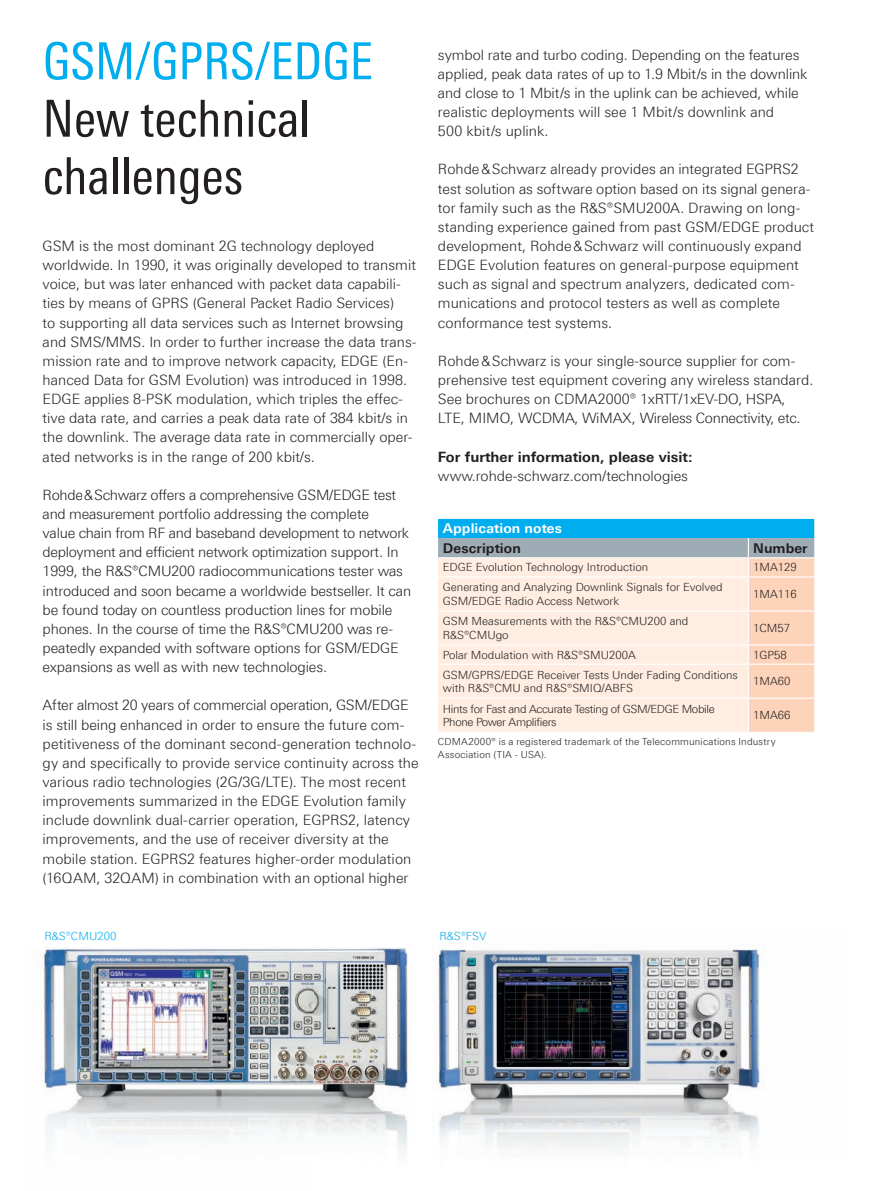
<style>
.page{position:relative;width:893px;height:1191px;background:#fff}
.page>*{position:absolute;margin:0;border:0;box-sizing:border-box;transform-origin:0 0}
.t1{font:51px/57.4px "Linotype Univers 420 Cn";color:#231f20}
.t2{font:51px "Linotype Univers 420 Cn";color:#00aeef}
.t3{font:300 14.25px/19.2px "Linotype Univers 330";color:#231f20}
.t4{font:700 14.25px "Linotype Univers 630";color:#231f20}
.t5{font:700 13.5px "Linotype Univers 630";letter-spacing:.01em;color:#231f20}
.t6{font:700 13.5px "Linotype Univers 630";letter-spacing:.01em;color:#fff}
.t7{font:300 11.25px/13.5px "Linotype Univers 330";color:#231f20}
.t8{font:300 11.25px/13.5px "Linotype Univers 330";letter-spacing:-.03em;color:#231f20}
.t9{font:300 11.25px "Linotype Univers 330";color:#00aeef}
.t10{font:300 9.75px/13.5px "Linotype Univers 330";letter-spacing:.02em;color:#231f20}
</style>
<div class="page">
<img style="left:438px;top:948px;width:322px;height:202px">
<svg style="left:438px;top:519px;width:376px;height:212px;background:#ddded8"></svg>
<hr style="left:438px;top:663px;width:310px;height:2px;background:#fff">
<hr style="left:748px;top:663px;width:66px;height:2px;background:#fff">
<hr style="left:748px;top:665px;width:1px;height:32px;background:#fff">
<hr style="left:438px;top:697px;width:310px;height:2px;background:#fff">
<hr style="left:748px;top:697px;width:66px;height:2px;background:#fff">
<hr style="left:748px;top:699px;width:1px;height:32px;background:#fff">
<img style="left:40px;top:947px;width:368px;height:207px">
<h1 class="t2" style="left:43px;top:31px;width:332px">GSM/GPRS/EDGE</h1>
<h1 class="t1" style="left:43px;top:89px;width:269px">New technical challenges</h1>
<p class="t3" style="left:43px;top:236px;width:375px">GSM is the most dominant 2G technology deployed worldwide. In 1990, it was originally developed to transmit voice, but was later enhanced with packet data capabili&shy;ties by means of GPRS (General Packet Radio Services)<br>to supporting all data services such as Internet browsing and SMS/MMS. In order to further increase the data trans&shy;mission rate and to improve network capacity, EDGE (En&shy;hanced Data for GSM Evolution) was introduced in 1998.<br>EDGE applies 8-PSK modulation, which triples the effec&shy;tive data rate, and carries a peak data rate of 384 kbit/s in the downlink. The average data rate in commercially oper&shy;ated networks is in the range of 200 kbit/s.</p>
<p class="t3" style="left:43px;top:485px;width:370px">Rohde &amp; Schwarz offers a comprehensive GSM/EDGE test and measurement portfolio addressing the complete<br>value chain from RF and baseband development to network deployment and efficient network optimization support. In 1999, the R&amp;S®CMU200 radiocommunications tester was introduced and soon became a worldwide bestseller. It can be found today on countless production lines for mobile phones. In the course of time the R&amp;S®CMU200 was re&shy;peatedly expanded with software options for GSM/EDGE expansions as well as with new technologies.</p>
<p class="t3" style="left:43px;top:695px;width:378px">After almost 20 years of commercial operation, GSM/EDGE is still being enhanced in order to ensure the future com&shy;petitiveness of the dominant second-generation technolo&shy;gy and specifically to provide service continuity across the various radio technologies (2G/3G/LTE). The most recent improvements summarized in the EDGE Evolution family include downlink dual-carrier operation, EGPRS2, latency improvements, and the use of receiver diversity at the mobile station. EGPRS2 features higher-order modulation (16QAM, 32QAM) in combination with an optional higher</p>
<p class="t9" style="left:45px;top:929px;width:73px">R&amp;S®CMU200</p>
<p class="t3" style="left:438px;top:45px;width:371px">symbol rate and turbo coding. Depending on the features applied, peak data rates of up to 1.9 Mbit/s in the downlink and close to 1 Mbit/s in the uplink can be achieved, while realistic deployments will see 1 Mbit/s downlink and<br>500 kbit/s uplink.</p>
<p class="t3" style="left:438px;top:160px;width:378px">Rohde &amp; Schwarz already provides an integrated EGPRS2 test solution as software option based on its signal genera&shy;tor family such as the R&amp;S®SMU200A. Drawing on long&shy;standing experience gained from past GSM/EDGE product development, Rohde &amp; Schwarz will continuously expand EDGE Evolution features on general-purpose equipment such as signal and spectrum analyzers, dedicated com&shy;munications and protocol testers as well as complete conformance test systems.</p>
<p class="t3" style="left:438px;top:351px;width:377px">Rohde &amp; Schwarz is your single-source supplier for com&shy;prehensive test equipment covering any wireless standard.<br>See brochures on CDMA2000® 1xRTT/1xEV-DO, HSPA, LTE, MIMO, WCDMA, WiMAX, Wireless Connectivity, etc.</p>
<p class="t4" style="left:438px;top:448px;width:256px">For further information, please visit:</p>
<p class="t3" style="left:438px;top:466px;width:252px">www.rohde-schwarz.com/technologies</p>
<p class="t6" style="left:443px;top:520px;width:121px">Application notes</p>
<p class="t5" style="left:443px;top:539px;width:80px">Description</p>
<p class="t5" style="left:753px;top:539px;width:56px">Number</p>
<p class="t7" style="left:443px;top:560px;width:207px">EDGE Evolution Technology Introduction</p>
<p class="t7" style="left:753px;top:560px;width:45px">1MA129</p>
<p class="t7" style="left:443px;top:580px;width:281px">Generating and Analyzing Downlink Signals for Evolved<br>GSM/EDGE Radio Access Network</p>
<p class="t7" style="left:753px;top:587px;width:45px">1MA116</p>
<p class="t7" style="left:443px;top:614px;width:247px">GSM Measurements with the R&amp;S®CMU200 and<br>R&amp;S®CMUgo</p>
<p class="t7" style="left:753px;top:621px;width:38px">1CM57</p>
<p class="t7" style="left:443px;top:648px;width:194px">Polar Modulation with R&amp;S®SMU200A</p>
<p class="t7" style="left:753px;top:648px;width:35px">1GP58</p>
<p class="t7" style="left:443px;top:667px;width:297px">GSM/GPRS/EDGE Receiver Tests Under Fading Conditions with R&amp;S®CMU and R&amp;S®SMIQ/ABFS</p>
<p class="t7" style="left:753px;top:674px;width:39px">1MA60</p>
<p class="t8" style="left:443px;top:701px;width:273px">Hints for Fast and Accurate Testing of GSM/EDGE Mobile<br>Phone Power Amplifiers</p>
<p class="t7" style="left:753px;top:708px;width:39px">1MA66</p>
<p class="t10" style="left:438px;top:734px;width:339px">CDMA2000® is a registered trademark of the Telecommunications Industry<br>Association (TIA - USA).</p>
<p class="t9" style="left:439px;top:929px;width:48px">R&amp;S®FSV</p>
</div>
